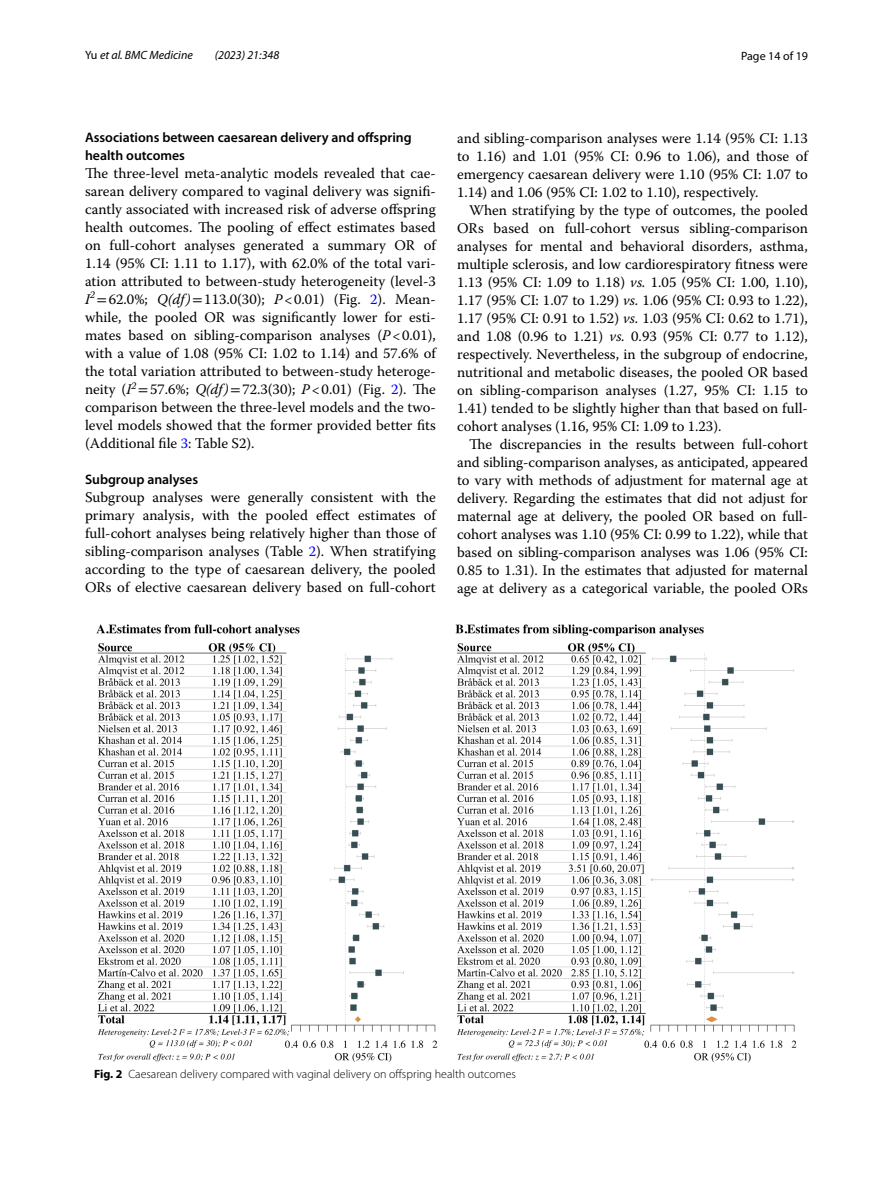
<style>
.page{position:relative;width:893px;height:1187px;background:#fff}
.page>*{position:absolute;margin:0;border:0;box-sizing:border-box;transform-origin:0 0}
.t1{font:14.7px/18px "Warnock Pro";color:#000;text-align:justify}
.t2{font:600 13.8px/18px "Myriad Pro";color:#000}
.t3{font:300 12px "Myriad Pro";color:#000}
.t4{font:italic 12px "Myriad Pro";color:#000}
.t5{font:12px "Myriad Pro";color:#000}
.s1{font-style:normal}
.s2{font-style:italic}
.s3{font-family:"STIX"}
.s4{color:#00f}
.s5{font-weight:700}
</style>
<div class="page">
<img style="left:96px;top:624px;width:701px;height:438px">
<p class="t4" style="left:85px;top:48px;width:109px"><span class="s1">Yu</span> et al. BMC Medicine</p>
<p class="t4" style="left:215px;top:48px;width:66px">(2023) 21:348</p>
<p class="t5" style="left:741px;top:48px;width:68px">Page 14 of 19</p>
<p class="t2" style="left:85px;top:128px;width:328px">Associations between caesarean delivery and offspring health outcomes</p>
<p class="t1" style="left:85px;top:164px;width:352px">The three-level meta-analytic models revealed that cae&shy;sarean delivery compared to vaginal delivery was signifi&shy;cantly associated with increased risk of adverse offspring health outcomes. The pooling of effect estimates based on full-cohort analyses generated a summary OR of 1.14 (95% CI: 1.11 to 1.17), with 62.0% of the total vari&shy;ation attributed to between-study heterogeneity (level-3<br><span class="s2">I</span><sup>2</sup> <span class="s3">=</span>62.0%; <span class="s2">Q(df)</span><span class="s3">=</span>113.0(30); <span class="s2">P</span>&lt;0.01) (Fig. <span class="s4">2</span>). Mean&shy;while, the pooled OR was significantly lower for esti&shy;mates based on sibling-comparison analyses (<span class="s2">P</span>&lt;0.01), with a value of 1.08 (95% CI: 1.02 to 1.14) and 57.6% of the total variation attributed to between-study heteroge&shy;neity (<span class="s2">I</span><sup>2</sup> <span class="s3">=</span>57.6%; <span class="s2">Q(df)</span><span class="s3">=</span>72.3(30); <span class="s2">P</span>&lt;0.01) (Fig. <span class="s4">2</span>). The comparison between the three-level models and the two&shy;level models showed that the former provided better fits (Additional file <span class="s4">3</span>: Table S2).</p>
<p class="t2" style="left:85px;top:470px;width:115px">Subgroup analyses</p>
<p class="t1" style="left:85px;top:488px;width:352px">Subgroup analyses were generally consistent with the primary analysis, with the pooled effect estimates of full-cohort analyses being relatively higher than those of sibling-comparison analyses (Table <span class="s4">2</span>). When stratifying according to the type of caesarean delivery, the pooled ORs of elective caesarean delivery based on full-cohort</p>
<p class="t1" style="left:457px;top:128px;width:352px">and sibling-comparison analyses were 1.14 (95% CI: 1.13 to 1.16) and 1.01 (95% CI: 0.96 to 1.06), and those of emergency caesarean delivery were 1.10 (95% CI: 1.07 to 1.14) and 1.06 (95% CI: 1.02 to 1.10), respectively.</p>
<p class="t1" style="left:457px;top:200px;width:352px;text-indent:12px">When stratifying by the type of outcomes, the pooled ORs based on full-cohort versus sibling-comparison analyses for mental and behavioral disorders, asthma, multiple sclerosis, and low cardiorespiratory fitness were 1.13 (95% CI: 1.09 to 1.18) <span class="s2">vs.</span> 1.05 (95% CI: 1.00, 1.10), 1.17 (95% CI: 1.07 to 1.29) <span class="s2">vs.</span> 1.06 (95% CI: 0.93 to 1.22), 1.17 (95% CI: 0.91 to 1.52) <span class="s2">vs.</span> 1.03 (95% CI: 0.62 to 1.71), and 1.08 (0.96 to 1.21) <span class="s2">vs.</span> 0.93 (95% CI: 0.77 to 1.12), respectively. Nevertheless, in the subgroup of endocrine, nutritional and metabolic diseases, the pooled OR based on sibling-comparison analyses (1.27, 95% CI: 1.15 to 1.41) tended to be slightly higher than that based on full&shy;cohort analyses (1.16, 95% CI: 1.09 to 1.23).</p>
<p class="t1" style="left:457px;top:434px;width:352px;text-indent:12px">The discrepancies in the results between full-cohort and sibling-comparison analyses, as anticipated, appeared to vary with methods of adjustment for maternal age at delivery. Regarding the estimates that did not adjust for maternal age at delivery, the pooled OR based on full&shy;cohort analyses was 1.10 (95% CI: 0.99 to 1.22), while that based on sibling-comparison analyses was 1.06 (95% CI:<br>0.85 to 1.31). In the estimates that adjusted for maternal age at delivery as a categorical variable, the pooled ORs</p>
<p class="t3" style="left:94px;top:1067px;width:423px"><span class="s5">Fig. 2</span> Caesarean delivery compared with vaginal delivery on offspring health outcomes</p>
</div>
